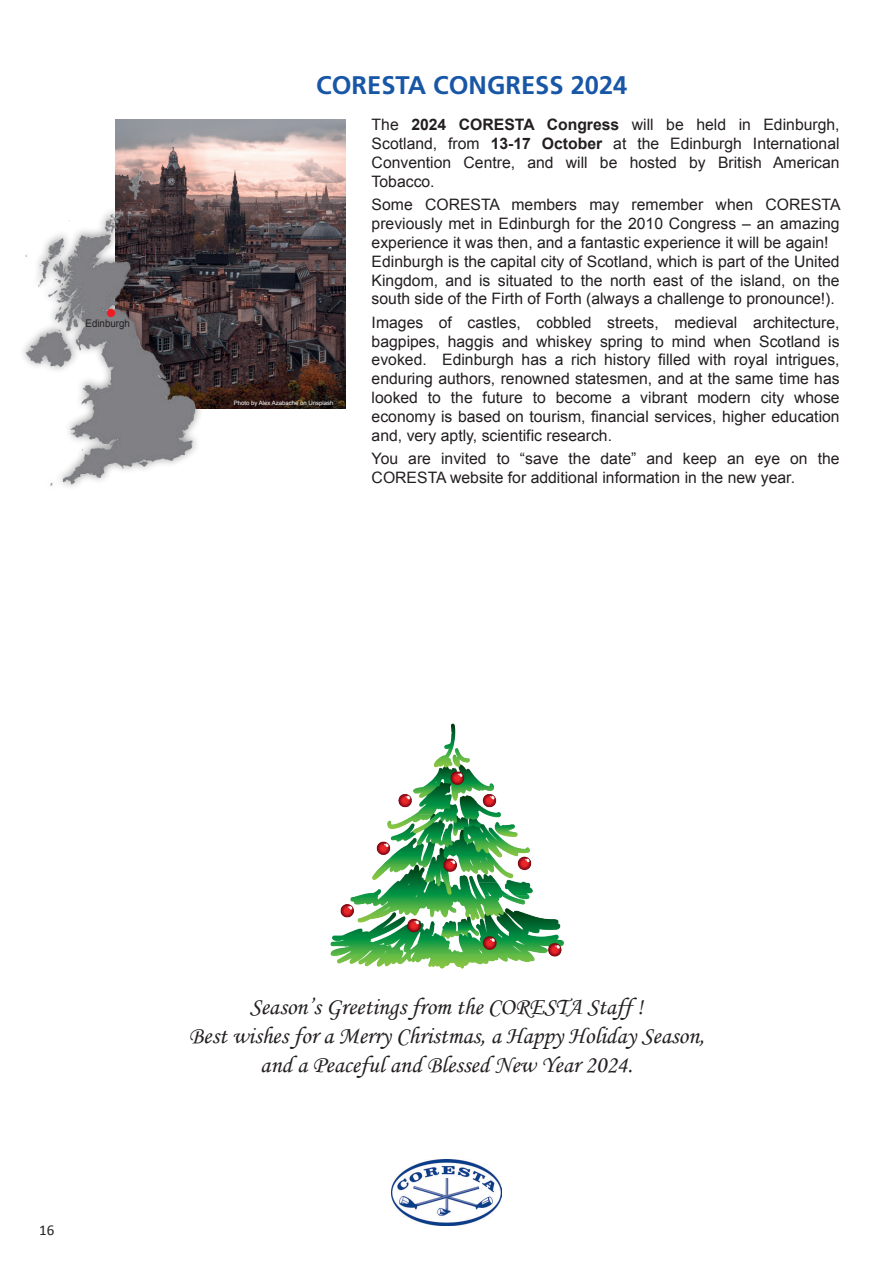
<style>
.page{position:relative;width:893px;height:1263px;background:#fff}
.page>*{position:absolute;margin:0;border:0;box-sizing:border-box;transform-origin:0 0}
.t1{font:700 25.5px "Frutiger LT Pro";color:#1856a6}
.t2{font:24px/28.8px "Monotype Corsiva";color:#231f20;text-align:center}
.t3{font:15.75px/18.9px "Arial";color:#231f20;text-align:justify}
.t4{font:15px "Calibri";color:#231f20}
.t5{font:10.5px "Arial";color:#231f20;scale:.93 1}
.t6{font:6px "Arial";color:#fff}
.s1{font-weight:700}
</style>
<div class="page">
<img style="left:392px;top:1160px;width:109px;height:65px">
<img style="left:330px;top:723px;width:234px;height:246px">
<img style="left:115px;top:119px;width:230px;height:289px">
<div style="left:17px;top:160px;width:187px;height:333px;background:#231f20;opacity:.5"></div>
<img style="left:17px;top:168px;width:198px;height:320px">
<div style="left:107px;top:309px;width:8px;height:8px;background:#ee1d23;border-radius:50%"></div>
<p class="t5" style="left:86px;top:317px;width:49px">Edinburgh</p>
<h1 class="t1" style="left:316px;top:70px;width:313px">CORESTA CONGRESS 2024</h1>
<p class="t6" style="left:234px;top:399px;width:101px">Photo by Alex Azabache on Unsplash</p>
<p class="t3" style="left:372px;top:115px;width:469px">The <span class="s1">2024 CORESTA Congress</span> will be held in Edinburgh, Scotland, from <span class="s1">13-17 October</span> at the Edinburgh International Convention Centre, and will be hosted by British American Tobacco.</p>
<p class="t3" style="left:372px;top:195px;width:470px;text-align:left">Some CORESTA members may remember when CORESTA previously met in Edinburgh for the 2010 Congress – an amazing experience it was then, and a fantastic experience it will be again!<br>Edinburgh is the capital city of Scotland, which is part of the United Kingdom, and is situated to the north east of the island, on the south side of the Firth of Forth (always a challenge to pronounce!).</p>
<p class="t3" style="left:372px;top:313px;width:470px">Images of castles, cobbled streets, medieval architecture, bagpipes, haggis and whiskey spring to mind when Scotland is evoked. Edinburgh has a rich history filled with royal intrigues, enduring authors, renowned statesmen, and at the same time has looked to the future to become a vibrant modern city whose economy is based on tourism, financial services, higher education and, very aptly, scientific research.</p>
<p class="t3" style="left:372px;top:449px;width:469px">You are invited to “save the date” and keep an eye on the<br>CORESTA website for additional information in the new year.</p>
<p class="t4" style="left:39px;top:1221px;width:17px">16</p>
<h2 class="t2" style="left:189px;top:992px;width:517px">Season’s Greetings from the CORESTA Staff !<br>Best wishes for a Merry Christmas, a Happy Holiday Season, and a Peaceful and Blessed New Year 2024.</h2>
</div>
